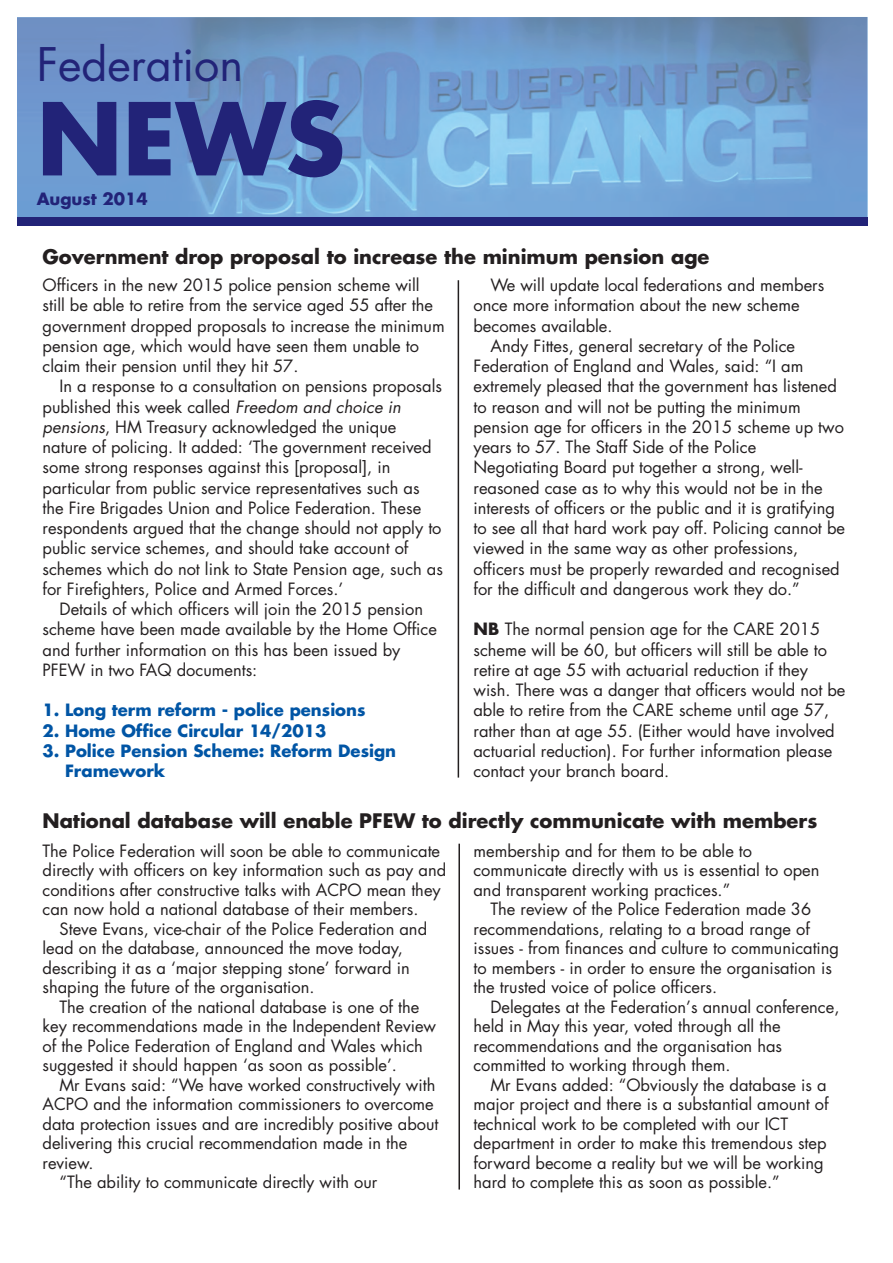
<style>
.page{position:relative;width:893px;height:1263px;background:#fff}
.page>*{position:absolute;margin:0;border:0;box-sizing:border-box;transform-origin:0 0}
.t1{font:700 97.5px "Futura";color:#222378}
.t2{font:45px "Futura";color:#222378}
.t3{font:700 19.5px "Futura";color:#231f20}
.t4{font:16.5px/20.2px "Futura";color:#231f20}
.t5{font:700 16.5px/20.2px "Futura";color:#0155a5}
.t6{font:700 16.5px "Futura";color:#222378}
.s1{font-style:italic}
.s2{font-weight:700}
</style>
<div class="page">
<hr style="left:458px;top:844px;width:2px;height:345px;background:#231f20">
<hr style="left:458px;top:280px;width:1px;height:497px;background:#231f20">
<img style="left:17px;top:17px;width:850px;height:200px">
<div style="left:17px;top:217px;width:850px;height:9px;background:#222378"></div>
<h2 class="t2" style="left:37px;top:44px;width:208px">Federation</h2>
<h1 class="t1" style="left:37px;top:94px;width:310px">NEWS</h1>
<p class="t6" style="left:37px;top:192px;width:113px">August 2014</p>
<p class="t3" style="left:43px;top:248px;width:668px">Government drop proposal to increase the minimum pension age</p>
<p class="t4" style="left:43px;top:276px;width:404px">Officers in the new 2015 police pension scheme will still be able to retire from the service aged 55 after the government dropped proposals to increase the minimum pension age, which would have seen them unable to claim their pension until they hit 57.</p>
<p class="t4" style="left:43px;top:378px;width:402px;text-indent:17px">In a response to a consultation on pensions proposals published this week called <span class="s1">Freedom and choice in pensions</span>, HM Treasury acknowledged the unique nature of policing. It added: ‘The government received some strong responses against this [proposal], in particular from public service representatives such as the Fire Brigades Union and Police Federation. These respondents argued that the change should not apply to public service schemes, and should take account of schemes which do not link to State Pension age, such as for Firefighters, Police and Armed Forces.’</p>
<p class="t4" style="left:43px;top:600px;width:396px;text-indent:17px">Details of which officers will join the 2015 pension scheme have been made available by the Home Office and further information on this has been issued by PFEW in two FAQ documents:</p>
<p class="t5" style="left:43px;top:702px;width:325px">1. Long term reform - police pensions</p>
<p class="t5" style="left:43px;top:722px;width:285px">2. Home Office Circular 14/2013</p>
<p class="t5" style="left:65px;top:742px;width:333px;text-indent:-23px">3. Police Pension Scheme: Reform Design<br>Framework</p>
<p class="t4" style="left:490px;top:276px;width:335px">We will update local federations and members</p>
<p class="t4" style="left:473px;top:297px;width:328px">once more information about the new scheme</p>
<p class="t4" style="left:473px;top:317px;width:141px">becomes available.</p>
<p class="t4" style="left:490px;top:337px;width:306px">Andy Fittes, general secretary of the Police</p>
<p class="t4" style="left:473px;top:357px;width:331px">Federation of England and Wales, said: “I am</p>
<p class="t4" style="left:473px;top:378px;width:365px">extremely pleased that the government has listened</p>
<p class="t4" style="left:473px;top:398px;width:329px">to reason and will not be putting the minimum</p>
<p class="t4" style="left:473px;top:418px;width:372px">pension age for officers in the 2015 scheme up two</p>
<p class="t4" style="left:473px;top:438px;width:284px">years to 57. The Staff Side of the Police</p>
<p class="t4" style="left:473px;top:459px;width:331px">Negotiating Board put together a strong, well-</p>
<p class="t4" style="left:473px;top:479px;width:351px">reasoned case as to why this would not be in the</p>
<p class="t4" style="left:473px;top:499px;width:363px">interests of officers or the public and it is gratifying</p>
<p class="t4" style="left:473px;top:519px;width:373px">to see all that hard work pay off. Policing cannot be</p>
<p class="t4" style="left:473px;top:540px;width:326px">viewed in the same way as other professions,</p>
<p class="t4" style="left:473px;top:560px;width:368px">officers must be properly rewarded and recognised</p>
<p class="t4" style="left:473px;top:580px;width:328px">for the difficult and dangerous work they do.”</p>
<p class="t4" style="left:473px;top:621px;width:373px"><span class="s2">NB</span> The normal pension age for the CARE 2015 scheme will be 60, but officers will still be able to retire at age 55 with actuarial reduction if they wish. There was a danger that officers would not be able to retire from the CARE scheme until age 57, rather than at age 55. (Either would have involved actuarial reduction). For further information please contact your branch board.</p>
<p class="t3" style="left:43px;top:812px;width:776px">National database will enable PFEW to directly communicate with members</p>
<p class="t4" style="left:43px;top:842px;width:405px;line-height:19.5px">The Police Federation will soon be able to communicate directly with officers on key information such as pay and conditions after constructive talks with ACPO mean they can now hold a national database of their members.</p>
<p class="t4" style="left:43px;top:920px;width:386px;line-height:19.5px;text-indent:17px">Steve Evans, vice-chair of the Police Federation and lead on the database, announced the move today, describing it as a ‘major stepping stone’ forward in shaping the future of the organisation.</p>
<p class="t4" style="left:43px;top:998px;width:395px;line-height:19.5px;text-indent:17px">The creation of the national database is one of the key recommendations made in the Independent Review of the Police Federation of England and Wales which suggested it should happen ‘as soon as possible’.</p>
<p class="t4" style="left:60px;top:1076px;width:377px">Mr Evans said: “We have worked constructively with</p>
<p class="t4" style="left:43px;top:1095px;width:393px">ACPO and the information commissioners to overcome</p>
<p class="t4" style="left:43px;top:1115px;width:398px">data protection issues and are incredibly positive about</p>
<p class="t4" style="left:43px;top:1134px;width:366px">delivering this crucial recommendation made in the</p>
<p class="t4" style="left:43px;top:1154px;width:53px">review.</p>
<p class="t4" style="left:60px;top:1173px;width:319px">“The ability to communicate directly with our</p>
<p class="t4" style="left:473px;top:842px;width:347px;line-height:19.5px">membership and for them to be able to communicate directly with us is essential to open and transparent working practices.”</p>
<p class="t4" style="left:473px;top:901px;width:367px;line-height:19.5px;text-indent:17px">The review of the Police Federation made 36 recommendations, relating to a broad range of issues - from finances and culture to communicating to members - in order to ensure the organisation is the trusted voice of police officers.</p>
<p class="t4" style="left:473px;top:998px;width:367px;line-height:19.5px;text-indent:17px">Delegates at the Federation’s annual conference, held in May this year, voted through all the recommendations and the organisation has committed to working through them.</p>
<p class="t4" style="left:473px;top:1076px;width:357px;line-height:19.5px;text-indent:17px">Mr Evans added: “Obviously the database is a major project and there is a substantial amount of technical work to be completed with our ICT department in order to make this tremendous step forward become a reality but we will be working hard to complete this as soon as possible.”</p>
</div>
